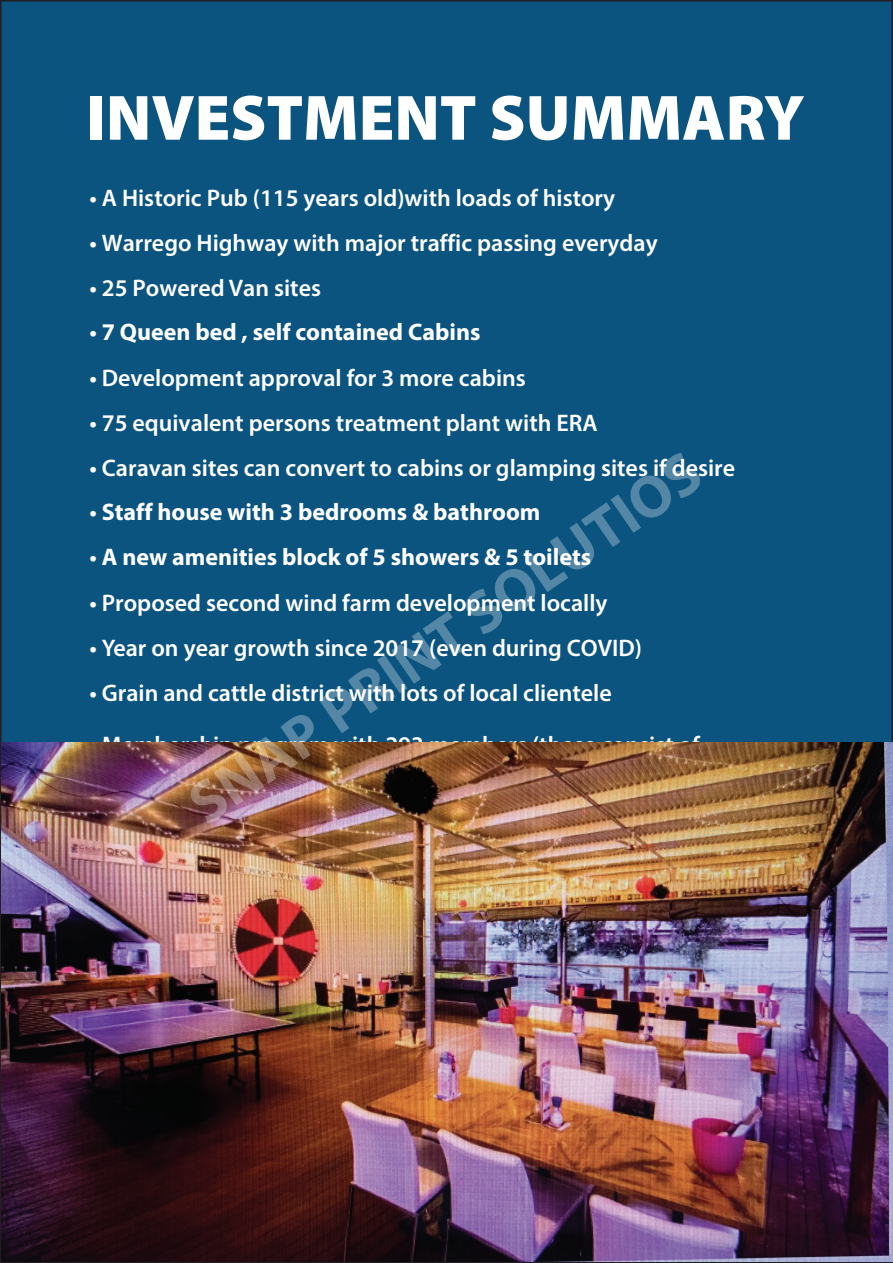
<style>
.page{position:relative;width:893px;height:1263px;background:#fff}
.page>*{position:absolute;margin:0;border:0;box-sizing:border-box;transform-origin:0 0}
.t1{font:900 64.5px "Myriad Pro";color:#fff}
.t2{font:700 60px "Myriad Pro";color:#fff}
.t3{font:600 24px "Myriad Pro";color:#fff}
.t4{font:700 24px "Myriad Pro";color:#fff}
.s1{font-weight:600}
</style>
<div class="page">
<div style="left:1px;top:1px;width:891px;height:1261px;background:#0c5480"></div>
<img style="left:1px;top:742px;width:892px;height:519px">
<h1 class="t1" style="left:86px;top:75px;width:720px">INVESTMENT SUMMARY</h1>
<p class="t3" style="left:89px;top:183px;width:527px">• A Historic Pub (115 years old)with loads of history</p>
<p class="t3" style="left:89px;top:228px;width:570px">• Warrego Highway with major traffic passing everyday</p>
<p class="t3" style="left:89px;top:273px;width:233px">• 25 Powered Van sites</p>
<p class="t4" style="left:89px;top:316px;width:393px"><span class="s1">•</span> 7 Queen bed , self contained Cabins</p>
<p class="t3" style="left:89px;top:363px;width:438px">• Development approval for 3 more cabins</p>
<p class="t3" style="left:89px;top:408px;width:510px">• 75 equivalent persons treatment plant with ERA</p>
<p class="t3" style="left:89px;top:453px;width:647px">• Caravan sites can convert to cabins or glamping sites if desire</p>
<p class="t4" style="left:89px;top:496px;width:453px"><span class="s1">•</span> Staff house with 3 bedrooms &amp; bathroom</p>
<p class="t4" style="left:89px;top:541px;width:503px"><span class="s1">•</span> A new amenities block of 5 showers &amp; 5 toilets</p>
<p class="t3" style="left:89px;top:587px;width:520px">• Proposed second wind farm development locally</p>
<p class="t3" style="left:89px;top:632px;width:554px">• Year on year growth since 2017 (even during COVID)</p>
<p class="t3" style="left:89px;top:677px;width:524px">• Grain and cattle district with lots of local clientele</p>
<p class="t3" style="left:89px;top:730px;width:612px">• Membership program with 293 members (these consist of</p>
<h2 class="t2" style="left:174px;top:780px;width:608px;rotate:-35deg">SNAP PRINT SOLUTIOS</h2>
</div>
